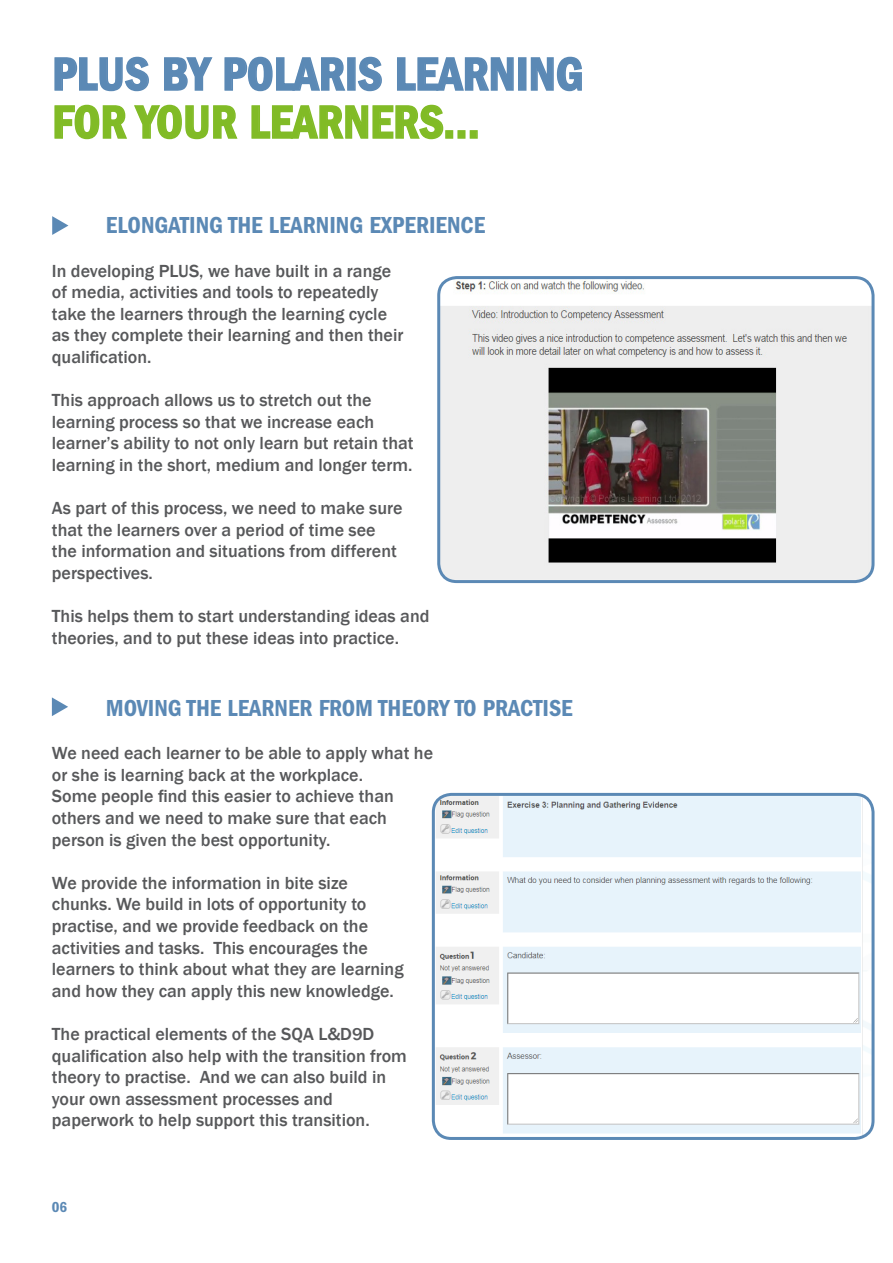
<style>
.page{position:relative;width:893px;height:1263px;background:#fff}
.page>*{position:absolute;margin:0;border:0;box-sizing:border-box;transform-origin:0 0}
.t1{font:48px "ITC Franklin Gothic Std Dm Cd";color:#5b89b5}
.t2{font:48px "ITC Franklin Gothic Std Dm Cd";color:#81bb26}
.t3{font:24px "ITC Franklin Gothic Std Dm Cd";color:#5b89b5}
.t4{font:500 18px/21.6px "Franklin Gothic";color:#57585a}
.t5{font:15px "ITC Franklin Gothic Std Dm Cd";color:#5b89b5}
</style>
<div class="page">
<img style="left:441px;top:278px;width:432px;height:304px">
<div style="left:437px;top:276px;width:437px;height:307px;border:3px solid #5b89b5;border-radius:18px"></div>
<svg style="left:52px;top:216px;width:16px;height:19px"></svg>
<svg style="left:52px;top:697px;width:16px;height:19px"></svg>
<svg style="left:54px;top:56px;width:95px;height:36px"></svg>
<svg style="left:164px;top:57px;width:49px;height:34px"></svg>
<svg style="left:224px;top:56px;width:122px;height:36px"></svg>
<div style="left:347px;top:57px;width:9px;height:34px;border:2px solid #5b89b5"></div>
<svg style="left:357px;top:56px;width:25px;height:36px"></svg>
<svg style="left:397px;top:57px;width:117px;height:34px"></svg>
<div style="left:518px;top:57px;width:8px;height:34px;border:2px solid #5b89b5"></div>
<svg style="left:530px;top:56px;width:52px;height:36px"></svg>
<svg style="left:54px;top:104px;width:184px;height:36px"></svg>
<svg style="left:251px;top:104px;width:193px;height:36px"></svg>
<div style="left:445px;top:130px;width:8px;height:9px;border:2px solid #81bb26"></div>
<div style="left:457px;top:130px;width:8px;height:9px;border:2px solid #81bb26"></div>
<div style="left:470px;top:130px;width:8px;height:9px;border:2px solid #81bb26"></div>
<img style="left:433px;top:794px;width:440px;height:344px">
<div style="left:432px;top:793px;width:442px;height:347px;border:3px solid #5b89b5;border-radius:18px"></div>
<p class="t1" style="left:52px;top:47px;width:533px">PLUS BY POLARIS LEARNING</p>
<p class="t2" style="left:52px;top:95px;width:429px">FOR YOUR LEARNERS...</p>
<p class="t3" style="left:106px;top:212px;width:381px">ELONGATING THE LEARNING EXPERIENCE</p>
<p class="t4" style="left:52px;top:260px;width:341px">In developing PLUS, we have built in a range</p>
<p class="t4" style="left:52px;top:282px;width:353px">of media, activities and tools to repeatedly take the learners through the learning cycle as they complete their learning and then their qualification.</p>
<p class="t4" style="left:52px;top:390px;width:363px">This approach allows us to stretch out the learning process so that we increase each learner’s ability to not only learn but retain that learning in the short, medium and longer term.</p>
<p class="t4" style="left:52px;top:498px;width:352px">As part of this process, we need to make sure that the learners over a period of time see the information and situations from different perspectives.</p>
<p class="t4" style="left:52px;top:606px;width:379px">This helps them to start understanding ideas and</p>
<p class="t4" style="left:52px;top:627px;width:349px">theories, and to put these ideas into practice.</p>
<p class="t3" style="left:106px;top:694px;width:468px">MOVING THE LEARNER FROM THEORY TO PRACTISE</p>
<p class="t4" style="left:52px;top:742px;width:383px">We need each learner to be able to apply what he</p>
<p class="t4" style="left:52px;top:764px;width:313px">or she is learning back at the workplace.</p>
<p class="t4" style="left:52px;top:786px;width:343px">Some people find this easier to achieve than</p>
<p class="t4" style="left:52px;top:807px;width:337px">others and we need to make sure that each</p>
<p class="t4" style="left:52px;top:829px;width:280px">person is given the best opportunity.</p>
<p class="t4" style="left:52px;top:872px;width:298px">We provide the information in bite size</p>
<p class="t4" style="left:52px;top:894px;width:316px">chunks. We build in lots of opportunity to</p>
<p class="t4" style="left:52px;top:915px;width:318px">practise, and we provide feedback on the</p>
<p class="t4" style="left:52px;top:937px;width:318px">activities and tasks. This encourages the</p>
<p class="t4" style="left:52px;top:958px;width:353px">learners to think about what they are learning</p>
<p class="t4" style="left:52px;top:980px;width:343px">and how they can apply this new knowledge.</p>
<p class="t4" style="left:52px;top:1023px;width:324px">The practical elements of the SQA L&amp;D9D</p>
<p class="t4" style="left:52px;top:1045px;width:356px">qualification also help with the transition from</p>
<p class="t4" style="left:52px;top:1066px;width:336px">theory to practise. And we can also build in</p>
<p class="t4" style="left:52px;top:1088px;width:283px">your own assessment processes and</p>
<p class="t4" style="left:52px;top:1110px;width:319px">paperwork to help support this transition.</p>
<p class="t5" style="left:52px;top:1198px;width:17px">06</p>
</div>
